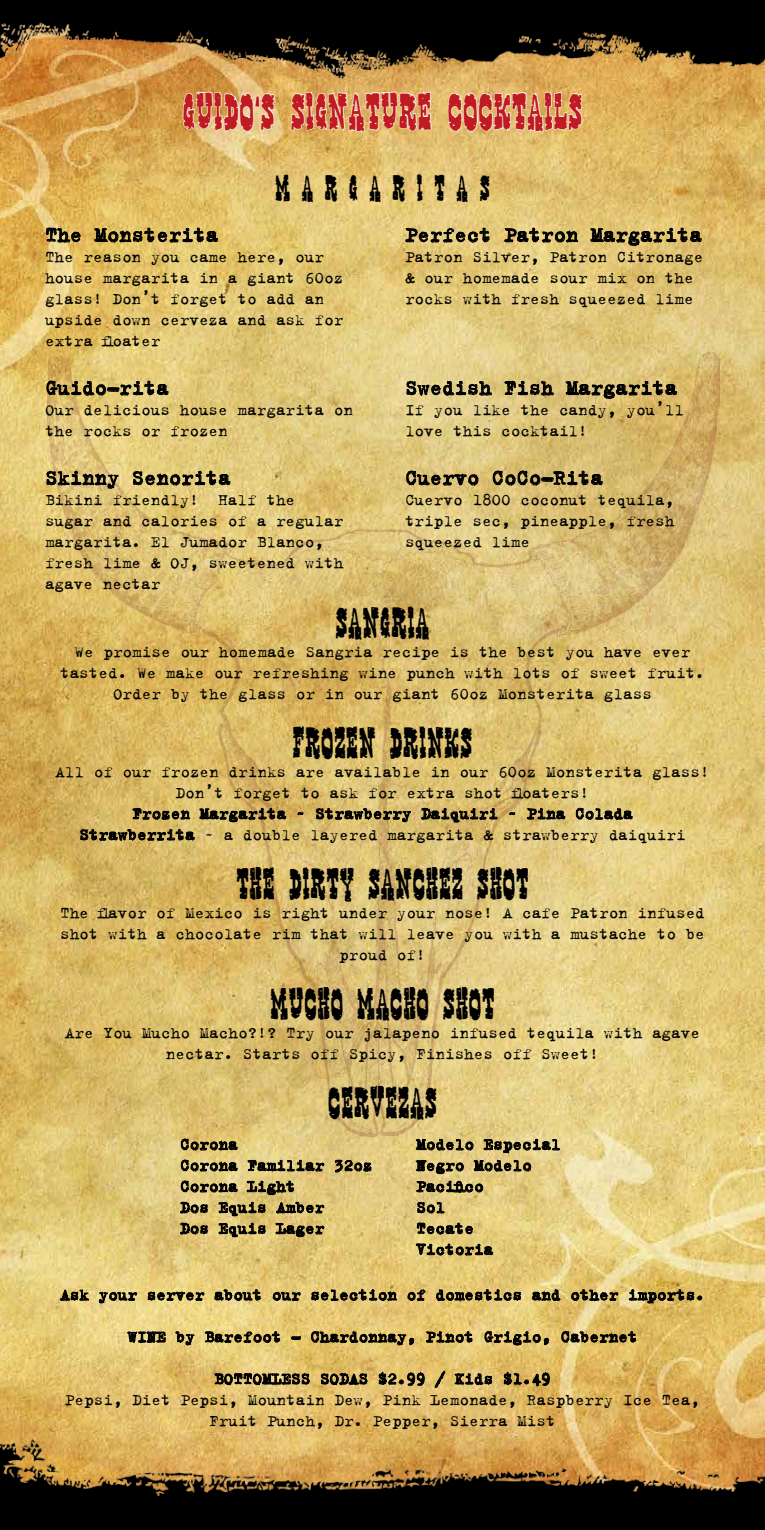
<style>
.page{position:relative;width:765px;height:1530px;background:#fff}
.page>*{position:absolute;margin:0;border:0;box-sizing:border-box;transform-origin:0 0}
.t1{font:35px "Gringo Nights";color:#bf1b21}
.t2{font:30px "Gringo Nights";color:#000}
.t3{font:25px "Gringo Nights";color:#000}
.t4{font:22.5px "Trixie";color:#000}
.t5{font:17.5px/21px "Trixie";color:#000}
</style>
<div class="page">
<img style="left:0;top:78px;width:765px;height:1356px">
<img style="left:47px;top:351px;width:673px;height:785px">
<svg style="left:297px;top:811px;width:10px;height:5px"></svg>
<svg style="left:316px;top:804px;width:95px;height:22px;background:#a48f54"></svg>
<svg style="left:421px;top:804px;width:77px;height:29px;background:#af9656"></svg>
<svg style="left:509px;top:811px;width:10px;height:5px"></svg>
<svg style="left:526px;top:804px;width:40px;height:29px"></svg>
<svg style="left:576px;top:795px;width:57px;height:25px"></svg>
<svg style="left:80px;top:794px;width:206px;height:60px;background:#c1a65e"></svg>
<svg style="left:46px;top:227px;width:35px;height:17px"></svg>
<svg style="left:94px;top:78px;width:181px;height:195px;background:#dbb666"></svg>
<svg style="left:46px;top:368px;width:123px;height:29px;background:#bba45f"></svg>
<svg style="left:46px;top:471px;width:73px;height:19px"></svg>
<svg style="left:133px;top:470px;width:98px;height:17px;background:#9b8c56"></svg>
<svg style="left:290px;top:78px;width:293px;height:222px;background:#e1c378"></svg>
<svg style="left:590px;top:227px;width:112px;height:19px;background:#99854d"></svg>
<svg style="left:406px;top:368px;width:86px;height:29px;background:#b5a670"></svg>
<svg style="left:504px;top:380px;width:50px;height:17px"></svg>
<svg style="left:565px;top:380px;width:112px;height:19px;background:#95834f"></svg>
<svg style="left:406px;top:456px;width:75px;height:30px;background:#baa66a"></svg>
<svg style="left:493px;top:470px;width:110px;height:17px;background:#968451"></svg>
<svg style="left:60px;top:1288px;width:29px;height:17px"></svg>
<svg style="left:97px;top:1126px;width:605px;height:272px;background:#d3ba71"></svg>
<img style="left:0;top:0;width:765px;height:78px">
<img style="left:0;top:1434px;width:765px;height:96px">
<h1 class="t1" style="left:182px;top:83px;width:402px">GUIDO’S SIGNATURE COCKTAILS</h1>
<h3 class="t3" style="left:275px;top:167px;width:217px">M A R G A R I T A S</h3>
<p class="t4" style="left:45px;top:220px;width:175px">The Monsterita</p>
<p class="t5" style="left:45px;top:246px;width:300px">The reason you came here, our house margarita in a giant 60oz glass! Don’t forget to add an upside down cerveza and ask for extra floater</p>
<p class="t4" style="left:45px;top:373px;width:125px">Guido-rita</p>
<p class="t5" style="left:45px;top:399px;width:310px">Our delicious house margarita on the rocks or frozen</p>
<p class="t4" style="left:45px;top:463px;width:187px">Skinny Senorita</p>
<p class="t5" style="left:45px;top:489px;width:300px">Bikini friendly! Half the sugar and calories of a regular margarita. El Jumador Blanco, fresh lime &amp; OJ, sweetened with agave nectar</p>
<p class="t4" style="left:405px;top:220px;width:299px">Perfect Patron Margarita</p>
<p class="t5" style="left:405px;top:246px;width:300px">Patron Silver, Patron Citronage &amp; our homemade sour mix on the rocks with fresh squeezed lime</p>
<p class="t4" style="left:405px;top:373px;width:274px">Swedish Fish Margarita</p>
<p class="t5" style="left:405px;top:399px;width:281px">If you like the candy, you’ll love this cocktail!</p>
<p class="t4" style="left:405px;top:463px;width:200px">Cuervo CoCo-Rita</p>
<p class="t5" style="left:405px;top:489px;width:271px;text-align:justify">Cuervo 1800 coconut tequila, triple sec, pineapple, fresh squeezed lime</p>
<h2 class="t2" style="left:335px;top:598px;width:96px">SANGRIA</h2>
<p class="t5" style="left:60px;top:641px;width:646px;text-align:center">We promise our homemade Sangria recipe is the best you have ever tasted. We make our refreshing wine punch with lots of sweet fruit.<br>Order by the glass or in our giant 60oz Monsterita glass</p>
<h2 class="t2" style="left:292px;top:718px;width:182px">FROZEN DRINKS</h2>
<p class="t5" style="left:55px;top:761px;width:656px;text-align:center">All of our frozen drinks are available in our 60oz Monsterita glass!<br>Don’t forget to ask for extra shot floaters!<br>Frozen Margarita ~ Strawberry Daiquiri ~ Pina Colada<br>Strawberrita ~ a double layered margarita &amp; strawberry daiquiri</p>
<h2 class="t2" style="left:236px;top:859px;width:294px">THE DIRTY SANCHEZ SHOT</h2>
<p class="t5" style="left:60px;top:902px;width:646px;text-align:center">The flavor of Mexico is right under your nose! A cafe Patron infused shot with a chocolate rim that will leave you with a mustache to be proud of!</p>
<h2 class="t2" style="left:270px;top:979px;width:226px">MUCHO MACHO SHOT</h2>
<p class="t5" style="left:65px;top:1022px;width:637px;text-align:center">Are You Mucho Macho?!? Try our jalapeno infused tequila with agave nectar. Starts off Spicy, Finishes off Sweet!</p>
<h2 class="t2" style="left:328px;top:1078px;width:111px">CERVEZAs</h2>
<p class="t5" style="left:180px;top:1133px;width:194px">Corona<br>Corona Familiar 32oz<br>Corona Light<br>Dos Equis Amber<br>Dos Equis Lager</p>
<p class="t5" style="left:416px;top:1133px;width:146px">Modelo Especial<br>Negro Modelo<br>Pacifico<br>Sol<br>Tecate<br>Victoria</p>
<p class="t5" style="left:60px;top:1284px;width:646px">Ask your server about our selection of domestics and other imports.</p>
<p class="t5" style="left:127px;top:1326px;width:512px">WINE by Barefoot – Chardonnay, Pinot Grigio, Cabernet</p>
<p class="t5" style="left:65px;top:1368px;width:637px;text-align:center">BOTTOMLESS SODAS $2.99 / Kids $1.49<br>Pepsi, Diet Pepsi, Mountain Dew, Pink Lemonade, Raspberry Ice Tea,<br>Fruit Punch, Dr. Pepper, Sierra Mist</p>
</div>
